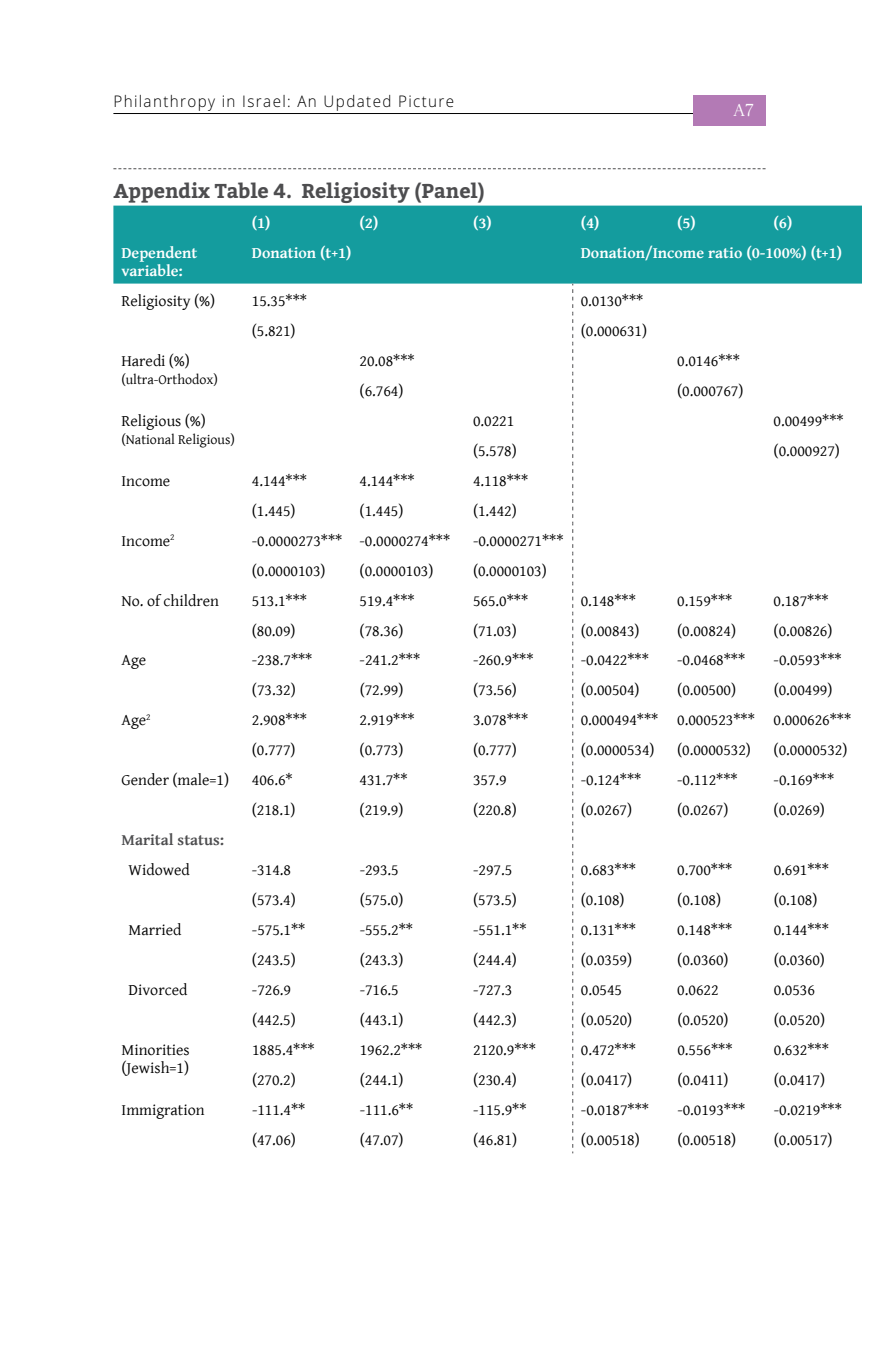
<style>
.page{position:relative;width:879px;height:1361px;background:#fff}
.page>*{position:absolute;margin:0;border:0;box-sizing:border-box;transform-origin:0 0}
.t1{font:700 20px "Bitter";color:#4d4d4f}
.t2{font:300 18px "Frank Ruhl Libre";color:#fff}
.t3{font:16px/18px "Gentium Basic";color:#000}
.t4{font:700 16px/18px "Gentium Basic";color:#fff}
.t5{font:300 16px "Open Sans Hebrew";letter-spacing:.09em;color:#000;scale:.95 1}
.t6{font:700 16px "Gentium Basic";color:#4d4d4f}
.t7{font:14px "Gentium Basic";color:#000}
</style>
<div class="page">
<svg style="left:113px;top:168px;width:652px;height:1px"></svg>
<div style="left:113px;top:206px;width:749px;height:78px;background:#149c9e"></div>
<svg style="left:572px;top:284px;width:1px;height:869px"></svg>
<hr style="left:113px;top:113px;width:652px;height:1px;background:#000">
<div style="left:693px;top:95px;width:72px;height:31px;background:#b37ab5"></div>
<p class="t5" style="left:113px;top:92px;width:360px">Philanthropy in Israel: An Updated Picture</p>
<p class="t2" style="left:733px;top:99px;width:22px">A7</p>
<p class="t1" style="left:113px;top:178px;width:373px">Appendix Table 4. Religiosity (Panel)</p>
<p class="t4" style="left:252px;top:213px;width:20px">(1)</p>
<p class="t4" style="left:359px;top:213px;width:20px">(2)</p>
<p class="t4" style="left:473px;top:213px;width:20px">(3)</p>
<p class="t4" style="left:581px;top:213px;width:20px">(4)</p>
<p class="t4" style="left:677px;top:213px;width:20px">(5)</p>
<p class="t4" style="left:773px;top:213px;width:20px">(6)</p>
<p class="t4" style="left:121px;top:243px;width:77px">Dependent variable:</p>
<p class="t4" style="left:252px;top:243px;width:101px">Donation (t+1)</p>
<p class="t4" style="left:581px;top:243px;width:263px">Donation/Income ratio (0-100%) (t+1)</p>
<p class="t3" style="left:121px;top:291px;width:95px">Religiosity (%)</p>
<p class="t3" style="left:252px;top:291px;width:57px">15.35***</p>
<p class="t3" style="left:581px;top:291px;width:64px">0.0130***</p>
<p class="t3" style="left:252px;top:321px;width:45px">(5.821)</p>
<p class="t3" style="left:581px;top:321px;width:68px">(0.000631)</p>
<p class="t3" style="left:121px;top:351px;width:70px">Haredi (%)</p>
<p class="t7" style="left:121px;top:369px;width:98px">(ultra-Orthodox)</p>
<p class="t3" style="left:359px;top:351px;width:57px">20.08***</p>
<p class="t3" style="left:677px;top:351px;width:64px">0.0146***</p>
<p class="t3" style="left:360px;top:381px;width:45px">(6.764)</p>
<p class="t3" style="left:677px;top:381px;width:68px">(0.000767)</p>
<p class="t3" style="left:121px;top:411px;width:86px">Religious (%)</p>
<p class="t7" style="left:121px;top:429px;width:115px">(National Religious)</p>
<p class="t3" style="left:473px;top:411px;width:43px">0.0221</p>
<p class="t3" style="left:773px;top:411px;width:72px">0.00499***</p>
<p class="t3" style="left:473px;top:441px;width:45px">(5.578)</p>
<p class="t3" style="left:773px;top:441px;width:68px">(0.000927)</p>
<p class="t3" style="left:121px;top:471px;width:50px">Income</p>
<p class="t3" style="left:252px;top:471px;width:57px">4.144***</p>
<p class="t3" style="left:360px;top:471px;width:57px">4.144***</p>
<p class="t3" style="left:473px;top:471px;width:57px">4.118***</p>
<p class="t3" style="left:252px;top:501px;width:45px">(1.445)</p>
<p class="t3" style="left:360px;top:501px;width:45px">(1.445)</p>
<p class="t3" style="left:473px;top:501px;width:45px">(1.442)</p>
<p class="t3" style="left:121px;top:531px;width:55px">Income<sup>2</sup></p>
<p class="t3" style="left:252px;top:531px;width:200px">-0.0000273*** -0.0000274***</p>
<p class="t3" style="left:473px;top:531px;width:92px">-0.0000271***</p>
<p class="t3" style="left:252px;top:561px;width:75px">(0.0000103)</p>
<p class="t3" style="left:360px;top:561px;width:75px">(0.0000103)</p>
<p class="t3" style="left:473px;top:561px;width:75px">(0.0000103)</p>
<p class="t3" style="left:121px;top:591px;width:99px">No. of children</p>
<p class="t3" style="left:252px;top:591px;width:57px">513.1***</p>
<p class="t3" style="left:360px;top:591px;width:57px">519.4***</p>
<p class="t3" style="left:473px;top:591px;width:57px">565.0***</p>
<p class="t3" style="left:581px;top:591px;width:57px">0.148***</p>
<p class="t3" style="left:677px;top:591px;width:57px">0.159***</p>
<p class="t3" style="left:773px;top:591px;width:57px">0.187***</p>
<p class="t3" style="left:252px;top:621px;width:45px">(80.09)</p>
<p class="t3" style="left:360px;top:621px;width:45px">(78.36)</p>
<p class="t3" style="left:473px;top:621px;width:45px">(71.03)</p>
<p class="t3" style="left:581px;top:621px;width:60px">(0.00843)</p>
<p class="t3" style="left:677px;top:621px;width:60px">(0.00824)</p>
<p class="t3" style="left:773px;top:621px;width:60px">(0.00826)</p>
<p class="t3" style="left:121px;top:651px;width:26px">Age</p>
<p class="t3" style="left:252px;top:651px;width:62px">-238.7***</p>
<p class="t3" style="left:360px;top:651px;width:62px">-241.2***</p>
<p class="t3" style="left:473px;top:651px;width:62px">-260.9***</p>
<p class="t3" style="left:581px;top:651px;width:70px">-0.0422***</p>
<p class="t3" style="left:677px;top:651px;width:70px">-0.0468***</p>
<p class="t3" style="left:773px;top:651px;width:70px">-0.0593***</p>
<p class="t3" style="left:252px;top:681px;width:45px">(73.32)</p>
<p class="t3" style="left:360px;top:681px;width:45px">(72.99)</p>
<p class="t3" style="left:473px;top:681px;width:45px">(73.56)</p>
<p class="t3" style="left:581px;top:681px;width:60px">(0.00504)</p>
<p class="t3" style="left:677px;top:681px;width:60px">(0.00500)</p>
<p class="t3" style="left:773px;top:681px;width:60px">(0.00499)</p>
<p class="t3" style="left:121px;top:711px;width:31px">Age<sup>2</sup></p>
<p class="t3" style="left:252px;top:711px;width:57px">2.908***</p>
<p class="t3" style="left:359px;top:711px;width:57px">2.919***</p>
<p class="t3" style="left:473px;top:711px;width:57px">3.078***</p>
<p class="t3" style="left:581px;top:711px;width:272px">0.000494*** 0.000523*** 0.000626***</p>
<p class="t3" style="left:252px;top:741px;width:45px">(0.777)</p>
<p class="t3" style="left:360px;top:741px;width:45px">(0.773)</p>
<p class="t3" style="left:473px;top:741px;width:45px">(0.777)</p>
<p class="t3" style="left:581px;top:741px;width:75px">(0.0000534)</p>
<p class="t3" style="left:677px;top:741px;width:75px">(0.0000532)</p>
<p class="t3" style="left:773px;top:741px;width:75px">(0.0000532)</p>
<p class="t3" style="left:121px;top:771px;width:109px">Gender (male=1)</p>
<p class="t3" style="left:252px;top:771px;width:42px">406.6*</p>
<p class="t3" style="left:360px;top:771px;width:49px">431.7**</p>
<p class="t3" style="left:473px;top:771px;width:35px">357.9</p>
<p class="t3" style="left:581px;top:771px;width:62px">-0.124***</p>
<p class="t3" style="left:677px;top:771px;width:62px">-0.112***</p>
<p class="t3" style="left:773px;top:771px;width:62px">-0.169***</p>
<p class="t3" style="left:252px;top:801px;width:45px">(218.1)</p>
<p class="t3" style="left:360px;top:801px;width:45px">(219.9)</p>
<p class="t3" style="left:473px;top:801px;width:45px">(220.8)</p>
<p class="t3" style="left:581px;top:801px;width:53px">(0.0267)</p>
<p class="t3" style="left:677px;top:801px;width:53px">(0.0267)</p>
<p class="t3" style="left:773px;top:801px;width:53px">(0.0269)</p>
<p class="t6" style="left:121px;top:828px;width:104px">Marital status:</p>
<p class="t3" style="left:128px;top:861px;width:63px">Widowed</p>
<p class="t3" style="left:252px;top:861px;width:41px">-314.8</p>
<p class="t3" style="left:360px;top:861px;width:41px">-293.5</p>
<p class="t3" style="left:473px;top:861px;width:41px">-297.5</p>
<p class="t3" style="left:581px;top:861px;width:57px">0.683***</p>
<p class="t3" style="left:677px;top:861px;width:57px">0.700***</p>
<p class="t3" style="left:773px;top:861px;width:57px">0.691***</p>
<p class="t3" style="left:252px;top:891px;width:45px">(573.4)</p>
<p class="t3" style="left:360px;top:891px;width:45px">(575.0)</p>
<p class="t3" style="left:473px;top:891px;width:45px">(573.5)</p>
<p class="t3" style="left:581px;top:891px;width:45px">(0.108)</p>
<p class="t3" style="left:677px;top:891px;width:45px">(0.108)</p>
<p class="t3" style="left:773px;top:891px;width:45px">(0.108)</p>
<p class="t3" style="left:129px;top:921px;width:54px">Married</p>
<p class="t3" style="left:252px;top:921px;width:55px">-575.1**</p>
<p class="t3" style="left:360px;top:921px;width:55px">-555.2**</p>
<p class="t3" style="left:473px;top:921px;width:55px">-551.1**</p>
<p class="t3" style="left:581px;top:921px;width:57px">0.131***</p>
<p class="t3" style="left:677px;top:921px;width:57px">0.148***</p>
<p class="t3" style="left:773px;top:921px;width:57px">0.144***</p>
<p class="t3" style="left:252px;top:951px;width:45px">(243.5)</p>
<p class="t3" style="left:360px;top:951px;width:45px">(243.3)</p>
<p class="t3" style="left:473px;top:951px;width:45px">(244.4)</p>
<p class="t3" style="left:581px;top:951px;width:53px">(0.0359)</p>
<p class="t3" style="left:677px;top:951px;width:53px">(0.0360)</p>
<p class="t3" style="left:773px;top:951px;width:53px">(0.0360)</p>
<p class="t3" style="left:129px;top:980px;width:60px">Divorced</p>
<p class="t3" style="left:252px;top:980px;width:41px">-726.9</p>
<p class="t3" style="left:360px;top:980px;width:41px">-716.5</p>
<p class="t3" style="left:473px;top:980px;width:41px">-727.3</p>
<p class="t3" style="left:581px;top:980px;width:43px">0.0545</p>
<p class="t3" style="left:677px;top:980px;width:43px">0.0622</p>
<p class="t3" style="left:774px;top:980px;width:43px">0.0536</p>
<p class="t3" style="left:252px;top:1010px;width:45px">(442.5)</p>
<p class="t3" style="left:360px;top:1010px;width:45px">(443.1)</p>
<p class="t3" style="left:473px;top:1010px;width:45px">(442.3)</p>
<p class="t3" style="left:581px;top:1010px;width:53px">(0.0520)</p>
<p class="t3" style="left:677px;top:1010px;width:53px">(0.0520)</p>
<p class="t3" style="left:774px;top:1010px;width:53px">(0.0520)</p>
<p class="t3" style="left:122px;top:1040px;width:70px">Minorities (Jewish=1)</p>
<p class="t3" style="left:252px;top:1040px;width:64px">1885.4***</p>
<p class="t3" style="left:360px;top:1040px;width:64px">1962.2***</p>
<p class="t3" style="left:473px;top:1040px;width:64px">2120.9***</p>
<p class="t3" style="left:581px;top:1040px;width:57px">0.472***</p>
<p class="t3" style="left:677px;top:1040px;width:57px">0.556***</p>
<p class="t3" style="left:774px;top:1040px;width:57px">0.632***</p>
<p class="t3" style="left:252px;top:1070px;width:45px">(270.2)</p>
<p class="t3" style="left:360px;top:1070px;width:45px">(244.1)</p>
<p class="t3" style="left:473px;top:1070px;width:45px">(230.4)</p>
<p class="t3" style="left:581px;top:1070px;width:53px">(0.0417)</p>
<p class="t3" style="left:677px;top:1070px;width:53px">(0.0411)</p>
<p class="t3" style="left:774px;top:1070px;width:53px">(0.0417)</p>
<p class="t3" style="left:122px;top:1100px;width:85px">Immigration</p>
<p class="t3" style="left:252px;top:1100px;width:55px">-111.4**</p>
<p class="t3" style="left:360px;top:1100px;width:55px">-111.6**</p>
<p class="t3" style="left:473px;top:1100px;width:55px">-115.9**</p>
<p class="t3" style="left:581px;top:1100px;width:70px">-0.0187***</p>
<p class="t3" style="left:677px;top:1100px;width:70px">-0.0193***</p>
<p class="t3" style="left:774px;top:1100px;width:70px">-0.0219***</p>
<p class="t3" style="left:252px;top:1130px;width:45px">(47.06)</p>
<p class="t3" style="left:360px;top:1130px;width:45px">(47.07)</p>
<p class="t3" style="left:473px;top:1130px;width:45px">(46.81)</p>
<p class="t3" style="left:581px;top:1130px;width:60px">(0.00518)</p>
<p class="t3" style="left:677px;top:1130px;width:60px">(0.00518)</p>
<p class="t3" style="left:774px;top:1130px;width:60px">(0.00517)</p>
</div>
